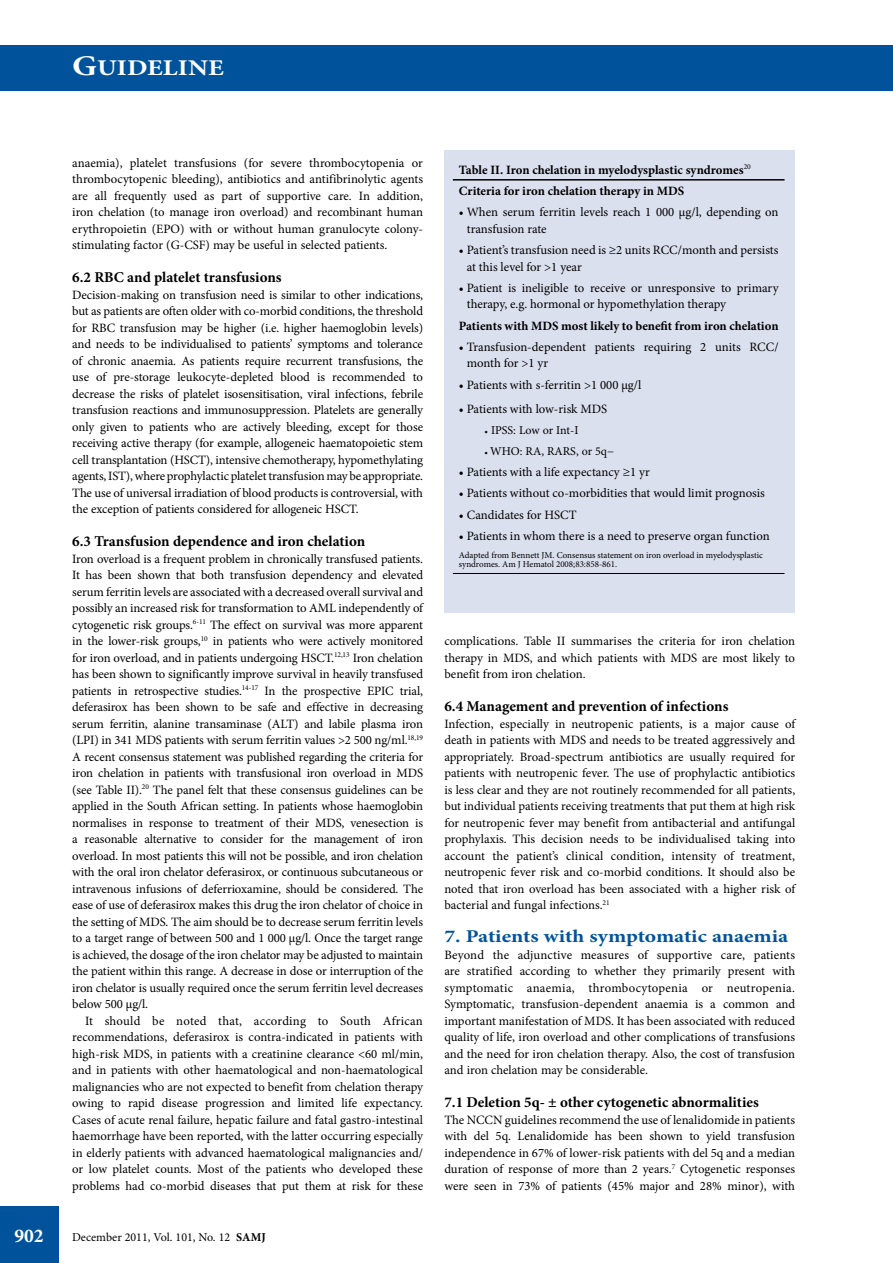
<style>
.page{position:relative;width:893px;height:1263px;background:#fff}
.page>*{position:absolute;margin:0;border:0;box-sizing:border-box;transform-origin:0 0}
.t1{font:700 22.5px "Minion Pro";color:#fff;scale:1.2 1}
.t2{font:700 19.5px "Minion Pro";color:#fff}
.t3{font:700 18px "Minion Pro";letter-spacing:-.005em;color:#00539b;scale:1.2 1}
.t4{font:700 15px "Minion Pro";color:#000}
.t5{font:12.75px/16.5px "Minion Pro";letter-spacing:-.005em;color:#000;text-align:justify}
.t6{font:700 12.75px/21.3px "Minion Pro";color:#000}
.t7{font:12px "Minion Pro";color:#000}
.t8{font:9px/9px "Minion Pro";letter-spacing:-.005em;color:#000}
.s1{font-size:28.5px}
.s2{font-weight:700}
.s3{font-size:9px}
</style>
<div class="page">
<div style="left:444px;top:150px;width:351px;height:462px;background:#dbe0ee"></div>
<hr style="left:453px;top:179px;width:331px;height:2px;background:#000">
<hr style="left:453px;top:573px;width:331px;height:1px;background:#000">
<div style="left:0;top:45px;width:893px;height:45px;background:#00539b"></div>
<div style="left:0;top:1206px;width:59px;height:57px;background:#00539b"></div>
<h1 class="t1" style="left:72px;top:52px;width:128px"><span class="s1">G</span>UIDELINE</h1>
<p class="t5" style="left:72px;top:154px;width:352px">anaemia), platelet transfusions (for severe thrombocytopenia or thrombocytopenic bleeding), antibiotics and antifibrinolytic agents are all frequently used as part of supportive care. In addition, iron chelation (to manage iron overload) and recombinant human erythropoietin (EPO) with or without human granulocyte colony&shy;stimulating factor (G-CSF) may be useful in selected patients.</p>
<p class="t4" style="left:72px;top:267px;width:211px">6.2 RBC and platelet transfusions</p>
<p class="t5" style="left:72px;top:286px;width:352px">Decision-making on transfusion need is similar to other indications, but as patients are often older with co-morbid conditions, the threshold for RBC transfusion may be higher (i.e. higher haemoglobin levels) and needs to be individualised to patients’ symptoms and tolerance of chronic anaemia. As patients require recurrent transfusions, the use of pre-storage leukocyte-depleted blood is recommended to decrease the risks of platelet isosensitisation, viral infections, febrile transfusion reactions and immunosuppression. Platelets are generally only given to patients who are actively bleeding, except for those receiving active therapy (for example, allogeneic haematopoietic stem cell transplantation (HSCT), intensive chemotherapy, hypomethylating agents, IST), where prophylactic platelet transfusion may be appropriate.<br>The use of universal irradiation of blood products is controversial, with the exception of patients considered for allogeneic HSCT.</p>
<p class="t4" style="left:72px;top:531px;width:294px">6.3 Transfusion dependence and iron chelation</p>
<p class="t5" style="left:72px;top:550px;width:352px">Iron overload is a frequent problem in chronically transfused patients.<br>It has been shown that both transfusion dependency and elevated serum ferritin levels are associated with a decreased overall survival and possibly an increased risk for transformation to AML independently of cytogenetic risk groups.<sup>6-11</sup> The effect on survival was more apparent in the lower-risk groups,<sup>10</sup> in patients who were actively monitored for iron overload, and in patients undergoing HSCT.<sup>12,13</sup> Iron chelation has been shown to significantly improve survival in heavily transfused patients in retrospective studies.<sup>14-17</sup> In the prospective EPIC trial, deferasirox has been shown to be safe and effective in decreasing serum ferritin, alanine transaminase (ALT) and labile plasma iron (LPI) in 341 MDS patients with serum ferritin values &gt;2 500 ng/ml.<sup>18,19<br></sup>A recent consensus statement was published regarding the criteria for iron chelation in patients with transfusional iron overload in MDS (see Table II).<sup>20</sup> The panel felt that these consensus guidelines can be applied in the South African setting. In patients whose haemoglobin normalises in response to treatment of their MDS, venesection is a reasonable alternative to consider for the management of iron overload. In most patients this will not be possible, and iron chelation with the oral iron chelator deferasirox, or continuous subcutaneous or intravenous infusions of deferrioxamine, should be considered. The ease of use of deferasirox makes this drug the iron chelator of choice in the setting of MDS. The aim should be to decrease serum ferritin levels to a target range of between 500 and 1 000 µg/l. Once the target range is achieved, the dosage of the iron chelator may be adjusted to maintain the patient within this range. A decrease in dose or interruption of the iron chelator is usually required once the serum ferritin level decreases below 500 µg/l.</p>
<p class="t5" style="left:72px;top:1012px;width:352px;text-indent:13px">It should be noted that, according to South African recommendations, deferasirox is contra-indicated in patients with high-risk MDS, in patients with a creatinine clearance &lt;60 ml/min, and in patients with other haematological and non-haematological malignancies who are not expected to benefit from chelation therapy owing to rapid disease progression and limited life expectancy.<br>Cases of acute renal failure, hepatic failure and fatal gastro-intestinal haemorrhage have been reported, with the latter occurring especially in elderly patients with advanced haematological malignancies and/ or low platelet counts. Most of the patients who developed these problems had co-morbid diseases that put them at risk for these</p>
<h2 class="t2" style="left:14px;top:1222px;width:31px">902</h2>
<p class="t7" style="left:72px;top:1229px;width:195px">December 2011, Vol. 101, No. 12 <span class="s2">SAMJ</span></p>
<p class="t6" style="left:459px;top:159px;width:293px">Table II. Iron chelation in myelodysplastic syndromes<sup>20<br></sup>Criteria for iron chelation therapy in MDS</p>
<p class="t5" style="left:467px;top:204px;width:313px;text-indent:-8px">• When serum ferritin levels reach 1 000 μg/l, depending on transfusion rate</p>
<p class="t5" style="left:467px;top:242px;width:313px;text-indent:-8px">• Patient’s transfusion need is ≥2 units RCC/month and persists at this level for &gt;1 year</p>
<p class="t5" style="left:467px;top:280px;width:313px;text-indent:-8px">• Patient is ineligible to receive or unresponsive to primary therapy, e.g. hormonal or hypomethylation therapy</p>
<p class="t6" style="left:459px;top:315px;width:321px">Patients with MDS most likely to benefit from iron chelation</p>
<p class="t5" style="left:467px;top:339px;width:313px;text-indent:-8px">• Transfusion-dependent patients requiring 2 units RCC/ month for &gt;1 yr</p>
<p class="t5" style="left:459px;top:376px;width:184px">• Patients with s-ferritin &gt;1 000 μg/l</p>
<p class="t5" style="left:459px;top:401px;width:150px">• Patients with low-risk MDS</p>
<p class="t7" style="left:484px;top:422px;width:96px"><span class="s3">•</span> IPSS: Low or Int-I</p>
<p class="t7" style="left:484px;top:443px;width:131px"><span class="s3">•</span> WHO: RA, RARS, or 5q−</p>
<p class="t5" style="left:459px;top:464px;width:192px">• Patients with a life expectancy ≥1 yr</p>
<p class="t5" style="left:459px;top:485px;width:308px">• Patients without co-morbidities that would limit prognosis</p>
<p class="t5" style="left:459px;top:506px;width:119px">• Candidates for HSCT</p>
<p class="t5" style="left:459px;top:528px;width:312px">• Patients in whom there is a need to preserve organ function</p>
<p class="t8" style="left:459px;top:551px;width:306px">Adapted from Bennett JM. Consensus statement on iron overload in myelodysplastic syndromes. Am J Hematol 2008;83:858-861.</p>
<p class="t5" style="left:444px;top:633px;width:352px">complications. Table II summarises the criteria for iron chelation therapy in MDS, and which patients with MDS are most likely to benefit from iron chelation.</p>
<p class="t4" style="left:444px;top:696px;width:286px">6.4 Management and prevention of infections</p>
<p class="t5" style="left:444px;top:715px;width:352px">Infection, especially in neutropenic patients, is a major cause of death in patients with MDS and needs to be treated aggressively and appropriately. Broad-spectrum antibiotics are usually required for patients with neutropenic fever. The use of prophylactic antibiotics is less clear and they are not routinely recommended for all patients, but individual patients receiving treatments that put them at high risk for neutropenic fever may benefit from antibacterial and antifungal prophylaxis. This decision needs to be individualised taking into account the patient’s clinical condition, intensity of treatment, neutropenic fever risk and co-morbid conditions. It should also be noted that iron overload has been associated with a higher risk of bacterial and fungal infections.<sup>21</sup></p>
<h3 class="t3" style="left:444px;top:924px;width:288px">7. Patients with symptomatic anaemia</h3>
<p class="t5" style="left:444px;top:946px;width:352px">Beyond the adjunctive measures of supportive care, patients are stratified according to whether they primarily present with symptomatic anaemia, thrombocytopenia or neutropenia.<br>Symptomatic, transfusion-dependent anaemia is a common and important manifestation of MDS. It has been associated with reduced quality of life, iron overload and other complications of transfusions and the need for iron chelation therapy. Also, the cost of transfusion and iron chelation may be considerable.</p>
<p class="t4" style="left:444px;top:1092px;width:316px">7.1 Deletion 5q- ± other cytogenetic abnormalities</p>
<p class="t5" style="left:444px;top:1111px;width:352px">The NCCN guidelines recommend the use of lenalidomide in patients with del 5q. Lenalidomide has been shown to yield transfusion independence in 67% of lower-risk patients with del 5q and a median duration of response of more than 2 years.<sup>7</sup> Cytogenetic responses were seen in 73% of patients (45% major and 28% minor), with</p>
</div>
